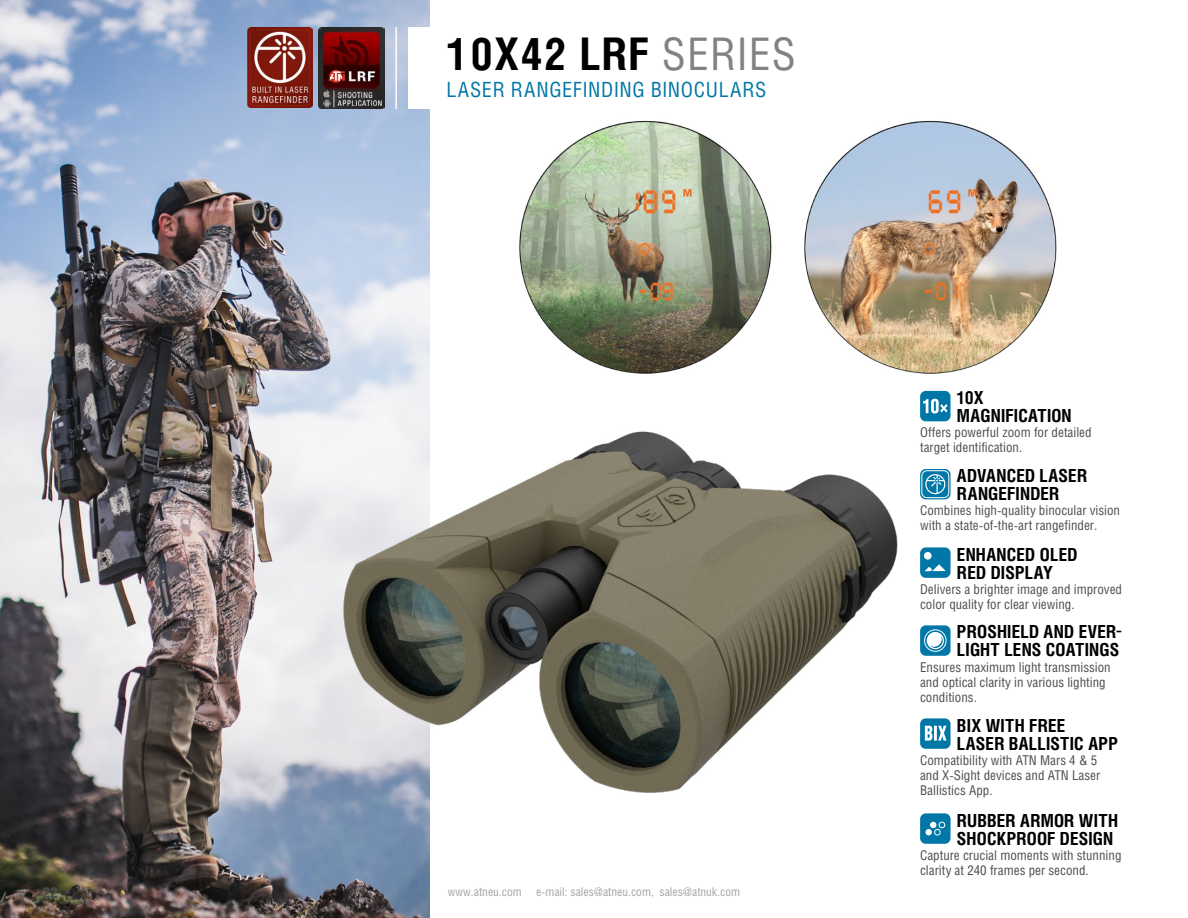
<style>
.page{position:relative;width:1188px;height:918px;background:#fff}
.page>*{position:absolute;margin:0;border:0;box-sizing:border-box;transform-origin:0 0}
.t1{font:700 45px "Helios Cond";letter-spacing:.03em;color:#000}
.t2{font:21px "Helios Cond";letter-spacing:.03em;color:#0077a6}
.t3{font:700 18px/18px "Helios Cond";letter-spacing:.01em;color:#000}
.t4{font:900 15px "Helios Cond";color:#4d4d4f}
.t5{font:13.5px/15px "Helios Cond";color:#4d4d4f}
.t6{font:12px "Helios Cond";color:#a2a4a7}
.s1{font-weight:400;color:#808285}
</style>
<div class="page">
<svg style="left:920px;top:469px;width:31px;height:30px"></svg>
<div style="left:922px;top:470px;width:27px;height:28px;border:1px solid #fff;border-radius:5px"></div>
<svg style="left:925px;top:474px;width:20px;height:20px"></svg>
<div style="left:920px;top:547px;width:31px;height:31px;background:#0077a6;border-radius:6px"></div>
<div style="left:924px;top:552px;width:8px;height:8px;background:#fff;border-radius:50%"></div>
<svg style="left:920px;top:563px;width:26px;height:11px"></svg>
<svg style="left:920px;top:625px;width:31px;height:31px"></svg>
<div style="left:924px;top:629px;width:22px;height:23px;border:1px solid #fff;border-radius:50%"></div>
<div style="left:927px;top:632px;width:17px;height:17px;background:#fff;border-radius:50%"></div>
<svg style="left:930px;top:636px;width:13px;height:12px"></svg>
<img style="left:0;top:0;width:429px;height:918px">
<div style="left:408px;top:27px;width:546px;height:82px;background:#fff"></div>
<hr style="left:395px;top:27px;width:2px;height:82px;background:#fff">
<img style="left:247px;top:27px;width:66px;height:81px">
<img style="left:319px;top:27px;width:65px;height:81px">
<img style="left:208px;top:392px;width:690px;height:444px">
<div style="left:920px;top:391px;width:31px;height:30px;background:#0077a6;border-radius:6px"></div>
<svg style="left:923px;top:399px;width:25px;height:14px"></svg>
<div style="left:920px;top:813px;width:31px;height:31px;background:#0077a6;border-radius:6px"></div>
<svg style="left:926px;top:822px;width:19px;height:13px"></svg>
<div style="left:934px;top:829px;width:7px;height:6px;border:1px solid #fff;border-radius:50%"></div>
<div style="left:920px;top:718px;width:31px;height:31px;background:#0077a6;border-radius:6px"></div>
<svg style="left:925px;top:726px;width:22px;height:15px"></svg>
<img style="left:519px;top:120px;width:253px;height:254px">
<img style="left:804px;top:120px;width:253px;height:254px">
<h1 class="t1" style="left:447px;top:24px;width:351px">10X42 LRF <span class="s1">SERIES</span></h1>
<h2 class="t2" style="left:447px;top:77px;width:321px">LASER RANGEFINDING BINOCULARS</h2>
<p class="t4" style="left:43px;top:884px;width:17px">22</p>
<p class="t6" style="left:448px;top:884px;width:294px">www.atneu.com e-mail: sales@atneu.com, sales@atnuk.com</p>
<h3 class="t3" style="left:957px;top:388px;width:116px">10X<br>MAGNIFICATION</h3>
<p class="t5" style="left:920px;top:425px;width:173px">Offers powerful zoom for detailed target identification.</p>
<h3 class="t3" style="left:957px;top:467px;width:132px">ADVANCED LASER<br>RANGEFINDER</h3>
<p class="t5" style="left:920px;top:503px;width:202px">Combines high-quality binocular vision with a state-of-the-art rangefinder.</p>
<h3 class="t3" style="left:957px;top:545px;width:122px">ENHANCED OLED<br>RED DISPLAY</h3>
<p class="t5" style="left:920px;top:581px;width:203px">Delivers a brighter image and improved color quality for clear viewing.</p>
<h3 class="t3" style="left:957px;top:623px;width:167px">PROSHIELD AND EVER-<br>LIGHT LENS COATINGS</h3>
<p class="t5" style="left:920px;top:659px;width:192px">Ensures maximum light transmission and optical clarity in various lighting conditions.</p>
<h3 class="t3" style="left:957px;top:716px;width:163px">BIX WITH FREE<br>LASER BALLISTIC APP</h3>
<p class="t5" style="left:920px;top:752px;width:182px">Compatibility with ATN Mars 4 &amp; 5 and X-Sight devices and ATN Laser<br>Ballistics App.</p>
<h3 class="t3" style="left:957px;top:811px;width:163px">RUBBER ARMOR WITH<br>SHOCKPROOF DESIGN</h3>
<p class="t5" style="left:920px;top:847px;width:203px">Capture crucial moments with stunning clarity at 240 frames per second.</p>
</div>
